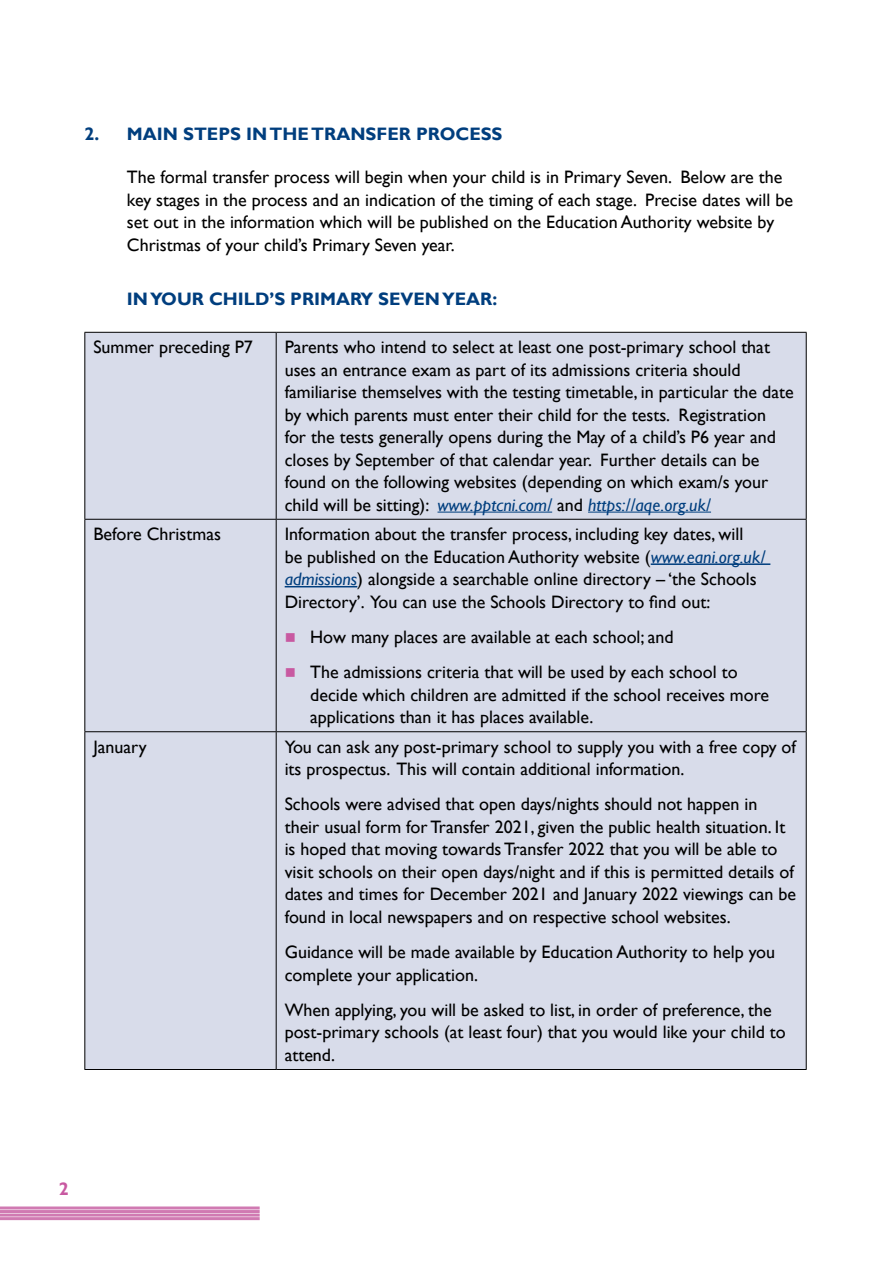
<style>
.page{position:relative;width:893px;height:1263px;background:#fff}
.page>*{position:absolute;margin:0;border:0;box-sizing:border-box;transform-origin:0 0}
.Table_Para{font:18px/22.5px "Gill Sans";color:#000}
.Para_-_ww___10{font:18px/22.5px "Gill Sans";color:#000}
.Hdg_-_Para{font:700 18px "Gill Sans";color:#003e7e}
.t1{font:700 18px "Gill Sans";color:#c859a1}
.s1{font-style:italic;color:#003e7e}
</style>
<div class="page">
<svg style="left:0;top:1209px;width:260px;height:12px"></svg>
<hr style="left:0;top:1217px;width:260px;height:3px;background:#d07ab2">
<hr style="left:0;top:1213px;width:260px;height:3px;background:#d07ab2">
<hr style="left:0;top:1210px;width:260px;height:3px;background:#d07ab2">
<hr style="left:0;top:1206px;width:260px;height:3px;background:#d07ab2">
<div style="left:85px;top:333px;width:721px;height:736px;background:#d8dcea"></div>
<hr style="left:84px;top:332px;width:192px;height:1px;background:#000">
<hr style="left:84px;top:333px;width:1px;height:186px;background:#000">
<hr style="left:276px;top:332px;width:531px;height:1px;background:#000">
<hr style="left:276px;top:333px;width:1px;height:186px;background:#000">
<hr style="left:806px;top:333px;width:1px;height:186px;background:#000">
<hr style="left:84px;top:519px;width:192px;height:1px;background:#000">
<hr style="left:84px;top:520px;width:1px;height:211px;background:#000">
<hr style="left:276px;top:519px;width:531px;height:1px;background:#000">
<hr style="left:276px;top:520px;width:1px;height:211px;background:#000">
<hr style="left:806px;top:520px;width:1px;height:211px;background:#000">
<hr style="left:84px;top:731px;width:192px;height:1px;background:#000">
<hr style="left:84px;top:732px;width:1px;height:337px;background:#000">
<hr style="left:276px;top:731px;width:531px;height:1px;background:#000">
<hr style="left:276px;top:732px;width:1px;height:337px;background:#000">
<hr style="left:806px;top:732px;width:1px;height:337px;background:#000">
<hr style="left:84px;top:1069px;width:192px;height:1px;background:#000">
<hr style="left:276px;top:1069px;width:531px;height:1px;background:#000">
<hr style="left:437px;top:512px;width:115px;height:1px;background:#003e7e">
<hr style="left:588px;top:512px;width:123px;height:1px;background:#003e7e">
<hr style="left:651px;top:563px;width:119px;height:2px;background:#003e7e">
<hr style="left:285px;top:586px;width:72px;height:1px;background:#003e7e">
<svg style="left:286px;top:633px;width:9px;height:9px"></svg>
<svg style="left:286px;top:668px;width:9px;height:9px"></svg>
<p class="Hdg_-_Para" style="left:84px;top:123px;width:420px">2. MAIN STEPS IN THE TRANSFER PROCESS</p>
<p class="Para_-_ww___10" style="left:127px;top:166px;width:668px">The formal transfer process will begin when your child is in Primary Seven. Below are the key stages in the process and an indication of the timing of each stage. Precise dates will be set out in the information which will be published on the Education Authority website by Christmas of your child’s Primary Seven year.</p>
<p class="Hdg_-_Para" style="left:127px;top:288px;width:372px">IN YOUR CHILD’S PRIMARY SEVEN YEAR:</p>
<p class="Table_Para" style="left:93px;top:336px;width:161px">Summer preceding P7</p>
<p class="Table_Para" style="left:285px;top:336px;width:510px">Parents who intend to select at least one post-primary school that uses an entrance exam as part of its admissions criteria should familiarise themselves with the testing timetable, in particular the date by which parents must enter their child for the tests. Registration<br>for the tests generally opens during the May of a child’s P6 year and closes by September of that calendar year. Further details can be found on the following websites (depending on which exam/s your child will be sitting): <span class="s1">www.pptcni.com/</span> and <span class="s1">https://aqe.org.uk/</span></p>
<p class="Table_Para" style="left:93px;top:523px;width:129px">Before Christmas</p>
<p class="Table_Para" style="left:285px;top:523px;width:482px">Information about the transfer process, including key dates, will be published on the Education Authority website (<span class="s1">www.eani.org.uk/ admissions</span>) alongside a searchable online directory – ‘the Schools Directory’. You can use the Schools Directory to find out:</p>
<p class="Table_Para" style="left:310px;top:626px;width:365px">How many places are available at each school; and</p>
<p class="Table_Para" style="left:310px;top:661px;width:460px">The admissions criteria that will be used by each school to decide which children are admitted if the school receives more applications than it has places available.</p>
<p class="Table_Para" style="left:93px;top:736px;width:55px">January</p>
<p class="Table_Para" style="left:285px;top:736px;width:513px">You can ask any post-primary school to supply you with a free copy of its prospectus. This will contain additional information.</p>
<p class="Table_Para" style="left:285px;top:793px;width:513px">Schools were advised that open days/nights should not happen in their usual form for Transfer 2021, given the public health situation. It is hoped that moving towards Transfer 2022 that you will be able to visit schools on their open days/night and if this is permitted details of dates and times for December 2021 and January 2022 viewings can be found in local newspapers and on respective school websites.</p>
<p class="Table_Para" style="left:285px;top:941px;width:492px">Guidance will be made available by Education Authority to help you complete your application.</p>
<p class="Table_Para" style="left:285px;top:999px;width:503px">When applying, you will be asked to list, in order of preference, the post-primary schools (at least four) that you would like your child to attend.</p>
<p class="t1" style="left:59px;top:1178px;width:11px">2</p>
</div>
